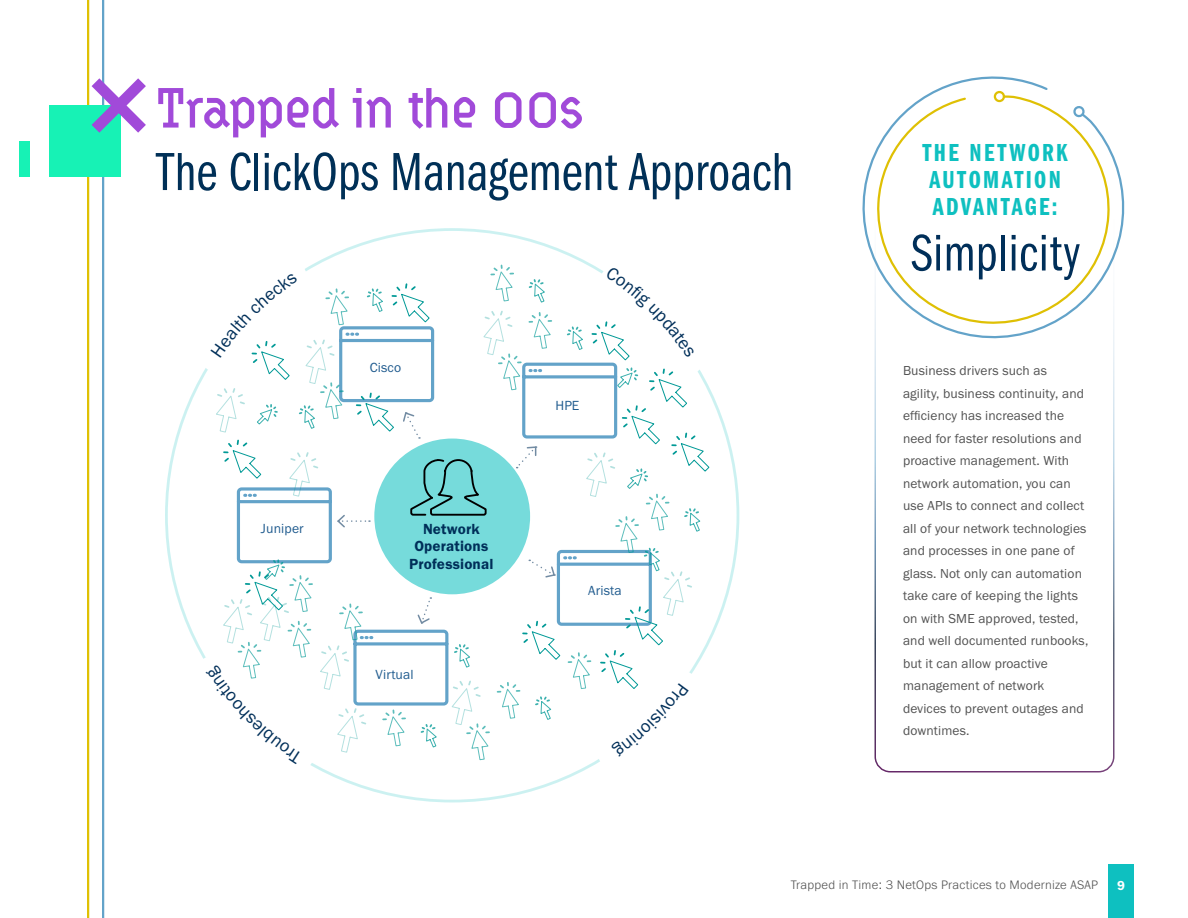
<style>
.page{position:relative;width:1188px;height:918px;background:#fff}
.page>*{position:absolute;margin:0;border:0;box-sizing:border-box;transform-origin:0 0}
.t1{font:55.5px "Franklin Gothic URW Com Boo";color:#003057}
.t2{font:55.5px "Hydrophilia Liquid";color:#a14ad9}
.t3{font:53.4px "Franklin Gothic URW Com Boo";letter-spacing:.01em;color:#002f59}
.t4{font:25.5px/27px "Franklin Gothic URW Com Dem";letter-spacing:.09em;color:#0ec0c0}
.t5{font:15.15px/17.5px "Franklin Gothic URW Dem";letter-spacing:.01em;color:#002f59;text-align:center}
.t6{font:13.65px "Franklin Gothic URW Boo";letter-spacing:.01em;color:#215c8f}
.t7{font:13.5px/22.5px "Franklin Gothic URW Boo";letter-spacing:.01em;color:#525252}
.t8{font:13.5px "Franklin Gothic URW Dem";color:#fff}
.t9{font:300 12.75px "Franklin Gothic URW";letter-spacing:.02em;color:#525252}
</style>
<div class="page">
<hr style="left:87px;top:0;width:2px;height:918px;background:#dfc004">
<hr style="left:102px;top:0;width:2px;height:918px;background:#63a3c9">
<div style="left:874px;top:200px;width:240px;height:572px;border:2px solid #fff;border-radius:15px"></div>
<svg style="left:862px;top:76px;width:263px;height:279px"></svg>
<svg style="left:873px;top:94px;width:241px;height:234px"></svg>
<div style="left:994px;top:91px;width:11px;height:11px;border:2px solid #dfc004;border-radius:50%"></div>
<div style="left:19px;top:141px;width:11px;height:35px;background:#17f2b5"></div>
<div style="left:50px;top:106px;width:71px;height:71px;background:#17f2b5"></div>
<svg style="left:92px;top:78px;width:54px;height:55px"></svg>
<div style="left:1108px;top:864px;width:26px;height:54px;background:#0ec0c0"></div>
<svg style="left:190px;top:254px;width:530px;height:528px"></svg>
<h1 class="t2" style="left:156px;top:71px;width:428px">Trapped in the 00s</h1>
<h1 class="t1" style="left:156px;top:134px;width:639px">The ClickOps Management Approach</h1>
<p class="t6" style="left:261px;top:520px;width:44px">Juniper</p>
<p class="t6" style="left:370px;top:359px;width:33px">Cisco</p>
<p class="t5" style="left:409px;top:520px;width:86px">Network<br>Operations<br>Professional</p>
<p class="t6" style="left:376px;top:666px;width:40px">Virtual</p>
<p class="t6" style="left:555px;top:397px;width:26px">HPE</p>
<p class="t6" style="left:588px;top:582px;width:35px">Arista</p>
<h3 class="t4" style="left:922px;top:138px;width:147px">THE NETWORK<br>AUTOMATION<br>ADVANTAGE:</h3>
<h2 class="t3" style="left:911px;top:217px;width:170px">Simplicity</h2>
<p class="t7" style="left:903px;top:359px;width:187px">Business drivers such as<br>agility, business continuity, and efficiency has increased the need for faster resolutions and proactive management. With network automation, you can use APIs to connect and collect all of your network technologies and processes in one pane of glass. Not only can automation take care of keeping the lights on with SME approved, tested, and well documented runbooks, but it can allow proactive management of network devices to prevent outages and downtimes.</p>
<p class="t9" style="left:791px;top:877px;width:309px">Trapped in Time: 3 NetOps Practices to Modernize ASAP</p>
<p class="t8" style="left:1117px;top:877px;width:9px">9</p>
</div>
